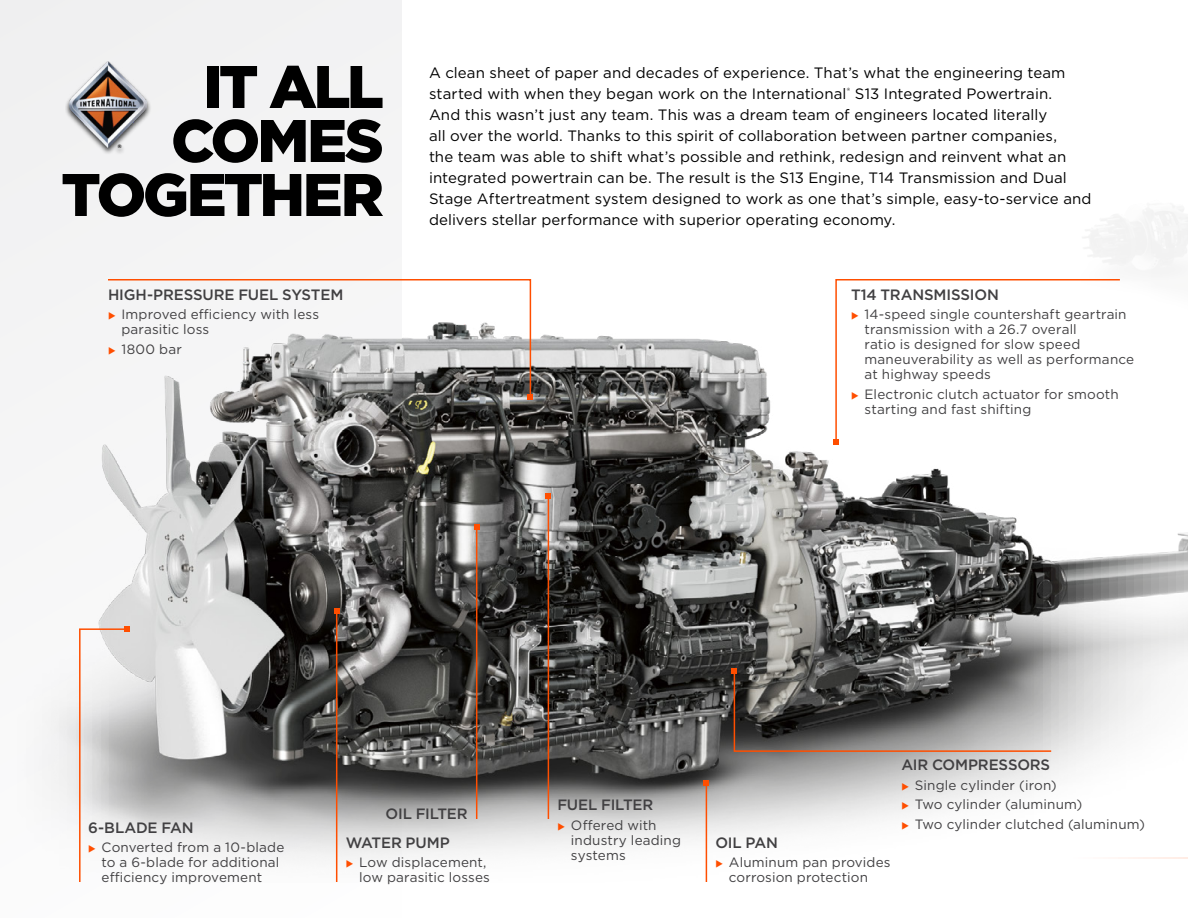
<style>
.page{position:relative;width:1188px;height:918px;background:#fff}
.page>*{position:absolute;margin:0;border:0;box-sizing:border-box;transform-origin:0 0}
.t1{font:900 60px/54px "Gotham";letter-spacing:-.055em;color:#000;text-align:right}
.t2{font:15px/21px "Gotham";letter-spacing:.005em;color:#000}
.t3{font:500 15px "Gotham";letter-spacing:-.015em;color:#414042}
.t4{font:13.5px/15px "Gotham";letter-spacing:.01em;color:#414042}
.s1{color:#ff4e00}
</style>
<div class="page">
<div style="left:0;top:0;width:402px;height:918px;background:#efeff0"></div>
<img style="left:0;top:334px;width:1188px;height:549px">
<img style="left:1062px;top:206px;width:126px;height:284px">
<hr style="left:1067px;top:857px;width:121px;height:2px;background:#ff4e00">
<svg style="left:106px;top:279px;width:426px;height:119px"></svg>
<svg style="left:527px;top:394px;width:6px;height:6px"></svg>
<hr style="left:548px;top:496px;width:1px;height:323px;background:#ff4e00">
<svg style="left:545px;top:493px;width:6px;height:6px"></svg>
<hr style="left:336px;top:611px;width:1px;height:271px;background:#ff4e00">
<svg style="left:334px;top:608px;width:6px;height:6px"></svg>
<hr style="left:476px;top:527px;width:1px;height:292px;background:#ff4e00">
<svg style="left:474px;top:524px;width:6px;height:6px"></svg>
<hr style="left:706px;top:783px;width:1px;height:99px;background:#ff4e00">
<svg style="left:703px;top:780px;width:6px;height:6px"></svg>
<svg style="left:731px;top:668px;width:322px;height:85px;background:#6b6765"></svg>
<svg style="left:835px;top:278px;width:286px;height:165px"></svg>
<svg style="left:833px;top:439px;width:6px;height:6px"></svg>
<svg style="left:78px;top:626px;width:52px;height:258px"></svg>
<div style="left:65px;top:61px;width:87px;height:94px;background:#000;opacity:.75"></div>
<img style="left:69px;top:62px;width:78px;height:86px">
<h1 class="t1" style="left:61px;top:59px;width:324px">IT ALL<br>COMES<br>TOGETHER</h1>
<p class="t3" style="left:108px;top:285px;width:237px">HIGH-PRESSURE FUEL SYSTEM</p>
<p class="t4" style="left:122px;top:307px;width:199px;text-indent:-13px"><span class="s1">◆</span> Improved efficiency with less parasitic loss</p>
<p class="t4" style="left:108px;top:341px;width:75px"><span class="s1">◆</span> 1800 bar</p>
<p class="t2" style="left:429px;top:62px;width:664px">A clean sheet of paper and decades of experience. That’s what the engineering team started with when they began work on the International<sup>®</sup> S13 Integrated Powertrain.<br>And this wasn’t just any team. This was a dream team of engineers located literally<br>all over the world. Thanks to this spirit of collaboration between partner companies,<br>the team was able to shift what’s possible and rethink, redesign and reinvent what an integrated powertrain can be. The result is the S13 Engine, T14 Transmission and Dual Stage Aftertreatment system designed to work as one that’s simple, easy-to-service and delivers stellar performance with superior operating economy.</p>
<p class="t3" style="left:851px;top:285px;width:149px">T14 TRANSMISSION</p>
<p class="t4" style="left:865px;top:307px;width:271px;text-indent:-13px"><span class="s1">◆</span> 14-speed single countershaft geartrain transmission with a 26.7 overall<br>ratio is designed for slow speed maneuverability as well as performance at highway speeds</p>
<p class="t4" style="left:865px;top:386px;width:256px;text-indent:-13px"><span class="s1">◆</span> Electronic clutch actuator for smooth starting and fast shifting</p>
<p class="t3" style="left:88px;top:817px;width:107px">6-BLADE FAN</p>
<p class="t4" style="left:102px;top:839px;width:184px;text-indent:-13px"><span class="s1">◆</span> Converted from a 10-blade to a 6-blade for additional efficiency improvement</p>
<p class="t3" style="left:386px;top:804px;width:84px">OIL FILTER</p>
<p class="t3" style="left:346px;top:832px;width:106px">WATER PUMP</p>
<p class="t4" style="left:346px;top:854px;width:146px;text-align:right"><span class="s1">◆</span> Low displacement, low parasitic losses</p>
<p class="t3" style="left:557px;top:795px;width:97px">FUEL FILTER</p>
<p class="t4" style="left:571px;top:817px;width:112px;text-indent:-13px"><span class="s1">◆</span> Offered with industry leading systems</p>
<p class="t3" style="left:715px;top:832px;width:64px">OIL PAN</p>
<p class="t4" style="left:729px;top:854px;width:163px;text-indent:-13px"><span class="s1">◆</span> Aluminum pan provides corrosion protection</p>
<p class="t3" style="left:901px;top:755px;width:150px">AIR COMPRESSORS</p>
<p class="t4" style="left:901px;top:777px;width:157px"><span class="s1">◆</span> Single cylinder (iron)</p>
<p class="t4" style="left:901px;top:797px;width:182px"><span class="s1">◆</span> Two cylinder (aluminum)</p>
<p class="t4" style="left:901px;top:816px;width:245px"><span class="s1">◆</span> Two cylinder clutched (aluminum)</p>
</div>
